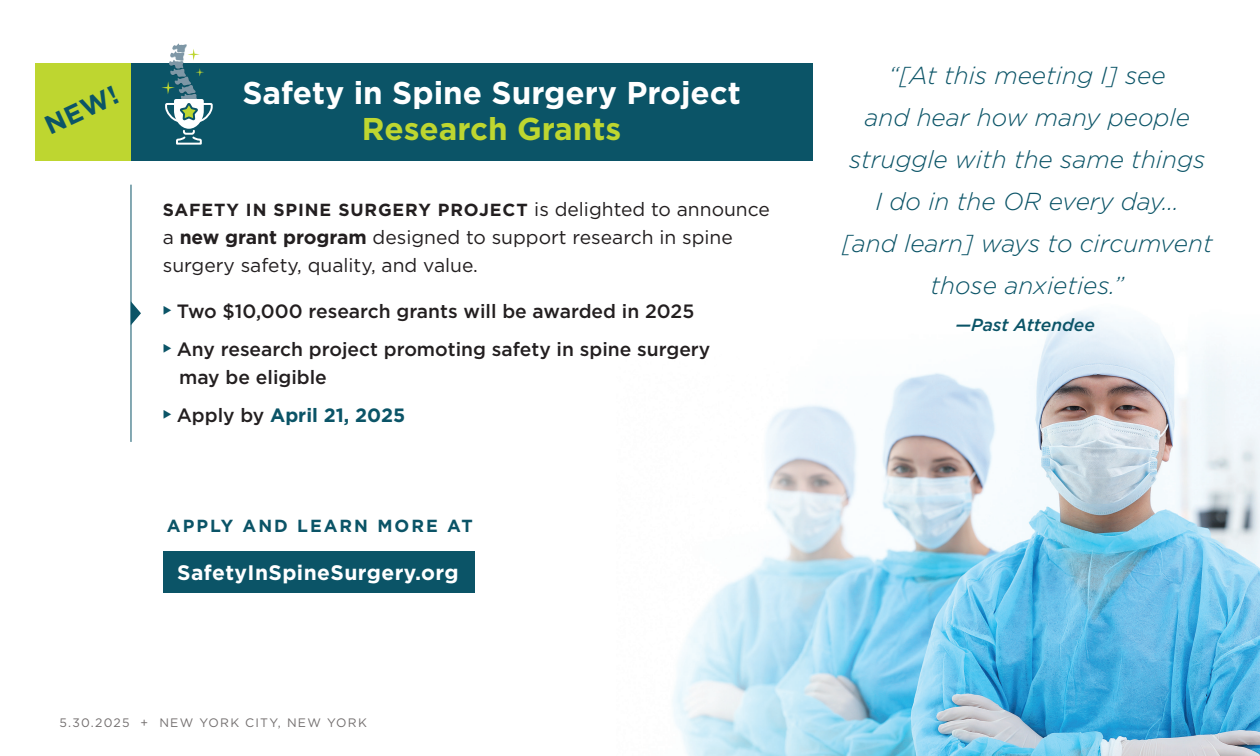
<style>
.page{position:relative;width:1260px;height:756px;background:#fff}
.page>*{position:absolute;margin:0;border:0;box-sizing:border-box;transform-origin:0 0}
.Subhead_1{font:700 31.5px/36.8px "Gotham";color:#fff;text-align:center}
.Subhead_1-2{font:700 26.25px "Gotham";color:#0b5467}
.Body{font:italic 300 24.5px/42px "Gotham";color:#0b5467;text-align:center}
.Body-2{font:700 21px "Gotham";letter-spacing:.02em;color:#fff}
.Bullets{font:500 19.25px/28px "Gotham";color:#231f20}
.Body-3{font:19.25px/28px "Gotham";color:#231f20}
.Bullets-2{font:700 19.25px "Gotham";color:#0b5467}
.Body-4{font:700 17.5px "Gotham";letter-spacing:.05em;color:#231f20}
.Subhead_2{font:700 17.5px "Gotham";letter-spacing:.115em;color:#0b5467}
.Table_-_Name{font:italic 500 17.5px "Gotham";color:#0b5467}
.t1{font:12.25px "Gotham";letter-spacing:.1em;color:#736f6f}
.s1{color:#bed630}
.s2{font-weight:400;font-size:19.25px}
.s3{font-weight:700}
.s4{font-weight:500;color:#231f20}
</style>
<div class="page">
<div style="left:35px;top:63px;width:96px;height:97px;background:#bed630"></div>
<img style="left:673px;top:312px;width:587px;height:444px">
<div style="left:131px;top:63px;width:682px;height:97px;background:#0b5467"></div>
<div style="left:163px;top:551px;width:311px;height:42px;background:#0b5467"></div>
<hr style="left:131px;top:185px;width:1px;height:257px;background:#0b5467">
<svg style="left:131px;top:301px;width:10px;height:24px"></svg>
<svg style="left:162px;top:43px;width:51px;height:102px"></svg>
<p class="Subhead_1-2" style="left:39px;top:110px;width:79px;rotate:-25deg">NEW!</p>
<p class="Subhead_1" style="left:242px;top:74px;width:500px">Safety in Spine Surgery Project<br><span class="s1">Research Grants</span></p>
<p class="Body-4" style="left:163px;top:198px;width:609px">SAFETY IN SPINE SURGERY PROJECT <span class="s2">is delighted to announce</span></p>
<p class="Body-3" style="left:163px;top:223px;width:572px">a <span class="s3">new grant program</span> designed to support research in spine surgery safety, quality, and value.</p>
<p class="Bullets" style="left:163px;top:297px;width:533px"><sup>◆</sup> Two $10,000 research grants will be awarded in 2025</p>
<p class="Bullets" style="left:179px;top:335px;width:533px;text-indent:-16px"><sup>◆</sup> Any research project promoting safety in spine surgery may be eligible</p>
<p class="Bullets-2" style="left:163px;top:402px;width:244px">◆ <span class="s4">Apply by</span> April 21, 2025</p>
<p class="Subhead_2" style="left:167px;top:514px;width:307px">APPLY AND LEARN MORE AT</p>
<p class="Body-2" style="left:177px;top:558px;width:283px">SafetyInSpineSurgery.org</p>
<p class="t1" style="left:60px;top:715px;width:309px">5.30.2025 + NEW YORK CITY, NEW YORK</p>
<p class="Body" style="left:842px;top:54px;width:373px">“[At this meeting I] see<br>and hear how many people struggle with the same things<br>I do in the OR every day…<br>[and learn] ways to circumvent those anxieties.”</p>
<p class="Table_-_Name" style="left:955px;top:313px;width:141px">—Past Attendee</p>
</div>
